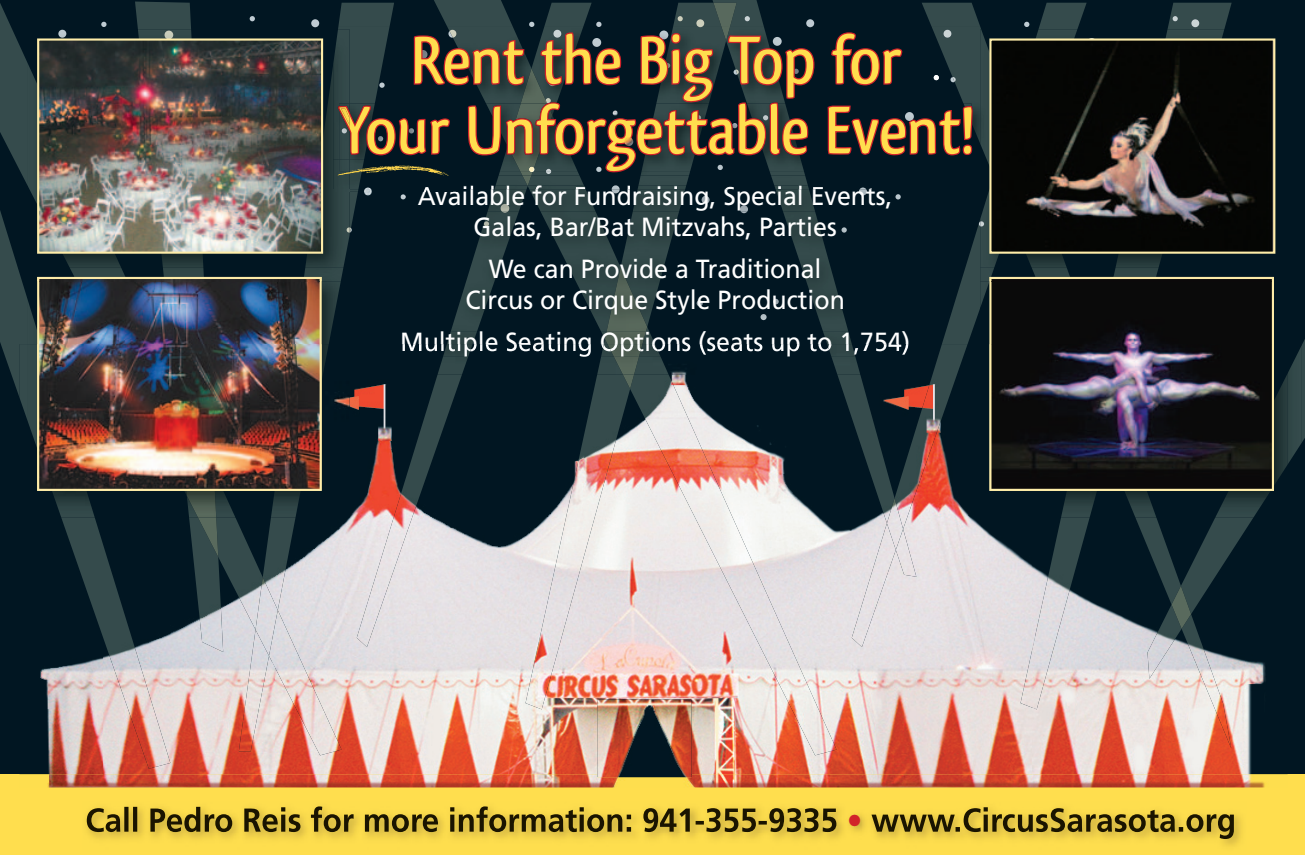
<style>
.page{position:relative;width:1305px;height:855px;background:#fff}
.page>*{position:absolute;margin:0;border:0;box-sizing:border-box;transform-origin:0 0}
.t1{font:500 70px/70px "Qlassik";color:#ffde4e;text-align:center}
.t2{font:700 33px "Frutiger";color:#d1232a;scale:.95 1}
.t3{font:26.25px/31px "Frutiger";color:#fff;text-align:center;scale:.95 1}
</style>
<div class="page">
<div style="left:0;top:0;width:1305px;height:780px;background:#011622"></div>
<div style="left:311px;top:19px;width:8px;height:8px;background:#bfcbd3;border-radius:50%"></div>
<svg style="left:250px;top:16px;width:5px;height:5px"></svg>
<svg style="left:101px;top:22px;width:6px;height:5px"></svg>
<div style="left:0;top:774px;width:1305px;height:81px;background:#ffde4e"></div>
<svg style="left:0;top:211px;width:28px;height:187px"></svg>
<svg style="left:0;top:3px;width:28px;height:183px"></svg>
<svg style="left:1302px;top:339px;width:3px;height:103px"></svg>
<svg style="left:942px;top:3px;width:145px;height:341px"></svg>
<svg style="left:1168px;top:3px;width:64px;height:26px;background:#354b4d"></svg>
<svg style="left:1024px;top:22px;width:5px;height:5px"></svg>
<img style="left:86px;top:809px;width:1156px;height:37px">
<svg style="left:849px;top:814px;width:11px;height:12px"></svg>
<img style="left:87px;top:806px;width:751px;height:26px">
<img style="left:862px;top:807px;width:372px;height:32px">
<svg style="left:773px;top:299px;width:6px;height:5px"></svg>
<svg style="left:697px;top:300px;width:6px;height:6px"></svg>
<svg style="left:761px;top:314px;width:6px;height:6px"></svg>
<img style="left:451px;top:235px;width:60px;height:96px">
<img style="left:621px;top:235px;width:52px;height:92px">
<img style="left:552px;top:235px;width:69px;height:96px">
<img style="left:607px;top:267px;width:40px;height:64px">
<img style="left:791px;top:235px;width:57px;height:96px">
<img style="left:447px;top:331px;width:30px;height:13px">
<svg style="left:642px;top:327px;width:13px;height:17px"></svg>
<img style="left:614px;top:331px;width:32px;height:13px">
<img style="left:823px;top:331px;width:29px;height:13px">
<img style="left:980px;top:308px;width:9px;height:36px">
<img style="left:980px;top:281px;width:9px;height:27px">
<img style="left:1287px;top:345px;width:15px;height:120px">
<div style="left:989px;top:281px;width:285px;height:63px;background:#0a0a0a"></div>
<img style="left:28px;top:301px;width:9px;height:43px">
<img style="left:322px;top:281px;width:19px;height:63px">
<img style="left:37px;top:281px;width:285px;height:63px">
<img style="left:1077px;top:29px;width:199px;height:239px">
<img style="left:980px;top:29px;width:97px;height:239px">
<img style="left:1116px;top:29px;width:108px;height:239px">
<img style="left:994px;top:268px;width:280px;height:9px">
<img style="left:1032px;top:268px;width:38px;height:9px">
<img style="left:980px;top:268px;width:14px;height:13px">
<img style="left:1114px;top:268px;width:45px;height:9px">
<img style="left:989px;top:277px;width:285px;height:4px">
<svg style="left:989px;top:38px;width:286px;height:216px;background:#201d19"></svg>
<svg style="left:58px;top:30px;width:8px;height:8px"></svg>
<img style="left:161px;top:31px;width:42px;height:237px">
<svg style="left:135px;top:2px;width:56px;height:36px;background:#354b4c"></svg>
<img style="left:28px;top:64px;width:93px;height:204px">
<img style="left:305px;top:64px;width:45px;height:204px">
<img style="left:333px;top:38px;width:4px;height:154px">
<img style="left:333px;top:159px;width:4px;height:30px">
<svg style="left:337px;top:0;width:667px;height:235px"></svg>
<img style="left:37px;top:268px;width:307px;height:9px">
<img style="left:163px;top:268px;width:41px;height:9px">
<img style="left:70px;top:268px;width:55px;height:9px">
<img style="left:304px;top:268px;width:39px;height:13px">
<img style="left:37px;top:277px;width:285px;height:4px">
<img style="left:37px;top:38px;width:286px;height:216px">
<img style="left:275px;top:388px;width:758px;height:386px">
<img style="left:104px;top:624px;width:171px;height:150px">
<img style="left:1033px;top:601px;width:233px;height:173px">
<img style="left:20px;top:774px;width:1267px;height:14px">
<img style="left:20px;top:344px;width:150px;height:425px">
<img style="left:189px;top:517px;width:27px;height:135px">
<img style="left:216px;top:517px;width:126px;height:238px">
<img style="left:198px;top:517px;width:20px;height:40px">
<img style="left:263px;top:517px;width:33px;height:93px">
<img style="left:239px;top:630px;width:30px;height:121px">
<img style="left:256px;top:577px;width:22px;height:79px">
<img style="left:357px;top:375px;width:105px;height:272px">
<img style="left:526px;top:375px;width:104px;height:334px">
<img style="left:630px;top:375px;width:207px;height:380px">
<img style="left:623px;top:375px;width:11px;height:14px">
<img style="left:837px;top:375px;width:15px;height:148px">
<img style="left:1231px;top:517px;width:23px;height:162px">
<img style="left:1135px;top:517px;width:96px;height:232px">
<img style="left:1172px;top:586px;width:19px;height:43px">
<img style="left:852px;top:344px;width:116px;height:303px">
<img style="left:887px;top:498px;width:16px;height:52px">
<img style="left:1021px;top:517px;width:69px;height:192px">
<img style="left:437px;top:344px;width:491px;height:31px">
<img style="left:438px;top:357px;width:30px;height:18px">
<img style="left:597px;top:357px;width:17px;height:18px">
<img style="left:639px;top:357px;width:30px;height:18px">
<img style="left:614px;top:357px;width:25px;height:18px">
<img style="left:831px;top:357px;width:29px;height:18px">
<img style="left:402px;top:344px;width:507px;height:13px">
<img style="left:443px;top:344px;width:30px;height:13px">
<svg style="left:601px;top:331px;width:13px;height:26px"></svg>
<img style="left:642px;top:344px;width:19px;height:13px">
<img style="left:607px;top:344px;width:35px;height:13px">
<img style="left:827px;top:344px;width:28px;height:13px">
<img style="left:980px;top:388px;width:53px;height:129px">
<img style="left:1215px;top:375px;width:72px;height:142px">
<img style="left:1125px;top:491px;width:31px;height:26px">
<img style="left:1061px;top:491px;width:36px;height:26px">
<img style="left:989px;top:344px;width:285px;height:147px">
<img style="left:95px;top:388px;width:255px;height:129px">
<img style="left:28px;top:344px;width:67px;height:173px">
<img style="left:186px;top:491px;width:49px;height:26px">
<img style="left:271px;top:344px;width:58px;height:173px">
<img style="left:37px;top:344px;width:285px;height:147px">
<img style="left:597px;top:700px;width:94px;height:77px">
<img style="left:364px;top:188px;width:42px;height:12px">
<img style="left:613px;top:111px;width:20px;height:35px">
<h1 class="t1" style="left:338px;top:26px;width:637px">Rent the Big Top for<br>Your Unforgettable Event!</h1>
<p class="t3" style="left:418px;top:181px;width:501px">Available for Fundraising, Special Events,<br>Galas, Bar/Bat Mitzvahs, Parties</p>
<p class="t3" style="left:465px;top:253px;width:401px">We can Provide a Traditional<br>Circus or Cirque Style Production</p>
<p class="t3" style="left:400px;top:326px;width:538px">Multiple Seating Options (seats up to 1,754)</p>
<p class="t2" style="left:847px;top:801px;width:18px">•</p>
</div>
